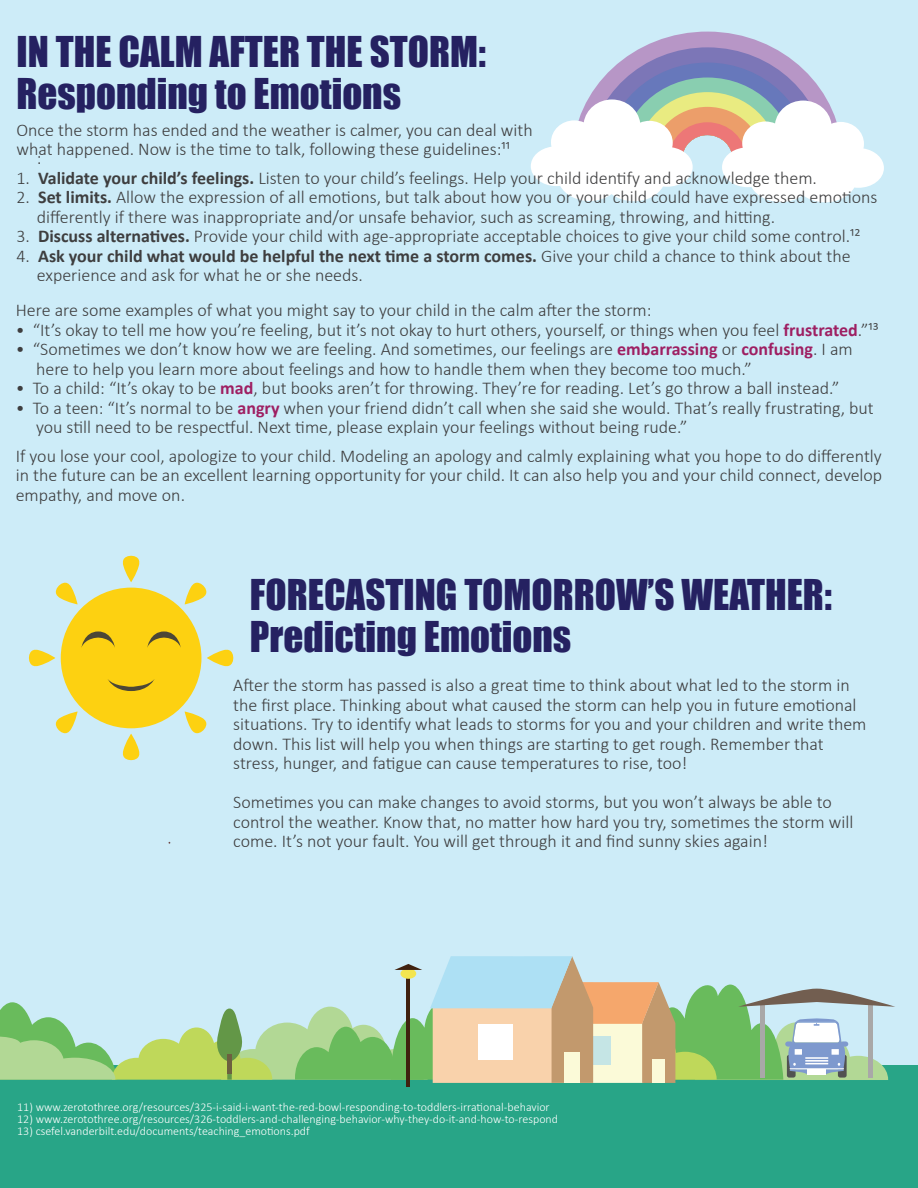
<style>
.page{position:relative;width:918px;height:1188px;background:#cdecf8}
.page>*{position:absolute;margin:0;border:0;box-sizing:border-box;transform-origin:0 0}
.t1{font:39px/42px "Impact";color:#252161}
.t2{font:300 18px/19.5px "Calibri";color:#3e3e3f}
.t3{font:300 12px "Calibri";color:#fff}
.s1{font-weight:700}
.s2{font-weight:700;color:#9e1f62}
</style>
<div class="page">
<div style="left:0;top:1066px;width:918px;height:122px;background:#28a587"></div>
<svg style="left:531px;top:31px;width:353px;height:171px"></svg>
<div style="left:61px;top:588px;width:140px;height:140px;background:#fdd111;border-radius:50%"></div>
<svg style="left:122px;top:555px;width:18px;height:27px"></svg>
<svg style="left:185px;top:582px;width:22px;height:22px"></svg>
<svg style="left:207px;top:649px;width:27px;height:18px"></svg>
<svg style="left:185px;top:712px;width:22px;height:22px"></svg>
<svg style="left:122px;top:734px;width:18px;height:26px"></svg>
<svg style="left:55px;top:712px;width:23px;height:22px"></svg>
<svg style="left:29px;top:649px;width:26px;height:18px"></svg>
<svg style="left:55px;top:582px;width:23px;height:22px"></svg>
<svg style="left:81px;top:631px;width:100px;height:17px"></svg>
<svg style="left:108px;top:679px;width:47px;height:12px"></svg>
<hr style="left:407px;top:979px;width:3px;height:108px;background:#3f210f">
<svg style="left:0;top:956px;width:895px;height:127px"></svg>
<p class="t1" style="left:17px;top:30px;width:471px">IN THE CALM AFTER THE STORM:<br>Responding to Emotions</p>
<p class="t2" style="left:16px;top:120px;width:518px">Once the storm has ended and the weather is calmer, you can deal with what happened. Now is the time to talk, following these guidelines:¹¹</p>
<p class="t2" style="left:37px;top:148px;width:6px">:</p>
<p class="t2" style="left:17px;top:168px;width:802px">1. <span class="s1">Validate your child’s feelings.</span> Listen to your child’s feelings. Help your child identify and acknowledge them.</p>
<p class="t2" style="left:37px;top:187px;width:842px;text-indent:-20px">2. <span class="s1">Set limits.</span> Allow the expression of all emotions, but talk about how you or your child could have expressed emotions differently if there was inappropriate and/or unsafe behavior, such as screaming, throwing, and hitting.</p>
<p class="t2" style="left:17px;top:226px;width:846px">3. <span class="s1">Discuss alternatives.</span> Provide your child with age-appropriate acceptable choices to give your child some control.¹²</p>
<p class="t2" style="left:37px;top:246px;width:815px;text-indent:-20px">4. <span class="s1">Ask your child what would be helpful the next time a storm comes.</span> Give your child a chance to think about the experience and ask for what he or she needs.</p>
<p class="t2" style="left:16px;top:300px;width:637px">Here are some examples of what you might say to your child in the calm after the storm:</p>
<p class="t2" style="left:16px;top:320px;width:865px">• “It’s okay to tell me how you’re feeling, but it’s not okay to hurt others, yourself, or things when you feel <span class="s2">frustrated</span>.”¹³</p>
<p class="t2" style="left:36px;top:339px;width:818px;text-indent:-20px">• “Sometimes we don’t know how we are feeling. And sometimes, our feelings are <span class="s2">embarrassing</span> or <span class="s2">confusing</span>. I am here to help you learn more about feelings and how to handle them when they become too much.”</p>
<p class="t2" style="left:16px;top:378px;width:825px">• To a child: “It’s okay to be <span class="s2">mad</span>, but books aren’t for throwing. They’re for reading. Let’s go throw a ball instead.”</p>
<p class="t2" style="left:36px;top:398px;width:839px;text-indent:-20px">• To a teen: “It’s normal to be <span class="s2">angry</span> when your friend didn’t call when she said she would. That’s really frustrating, but you still need to be respectful. Next time, please explain your feelings without being rude.”</p>
<p class="t2" style="left:16px;top:446px;width:868px;text-align:justify">If you lose your cool, apologize to your child. Modeling an apology and calmly explaining what you hope to do differently in the future can be an excellent learning opportunity for your child. It can also help you and your child connect, develop empathy, and move on.</p>
<p class="t1" style="left:250px;top:572px;width:583px">FORECASTING TOMORROW’S WEATHER:<br>Predicting Emotions</p>
<p class="t2" style="left:233px;top:675px;width:635px">After the storm has passed is also a great time to think about what led to the storm in the first place. Thinking about what caused the storm can help you in future emotional situations. Try to identify what leads to storms for you and your children and write them down. This list will help you when things are starting to get rough. Remember that stress, hunger, and fatigue can cause temperatures to rise, too!</p>
<p class="t2" style="left:233px;top:792px;width:622px">Sometimes you can make changes to avoid storms, but you won’t always be able to control the weather. Know that, no matter how hard you try, sometimes the storm will come. It’s not your fault. You will get through it and find sunny skies again!</p>
<p class="t3" style="left:17px;top:1100px;width:534px">11) www.zerotothree.org/resources/325-i-said-i-want-the-red-bowl-responding-to-toddlers-irrational-behavior</p>
<p class="t3" style="left:17px;top:1112px;width:542px">12) www.zerotothree.org/resources/326-toddlers-and-challenging-behavior-why-they-do-it-and-how-to-respond</p>
<p class="t3" style="left:17px;top:1124px;width:294px">13) csefel.vanderbilt.edu/documents/teaching_emotions.pdf</p>
</div>
